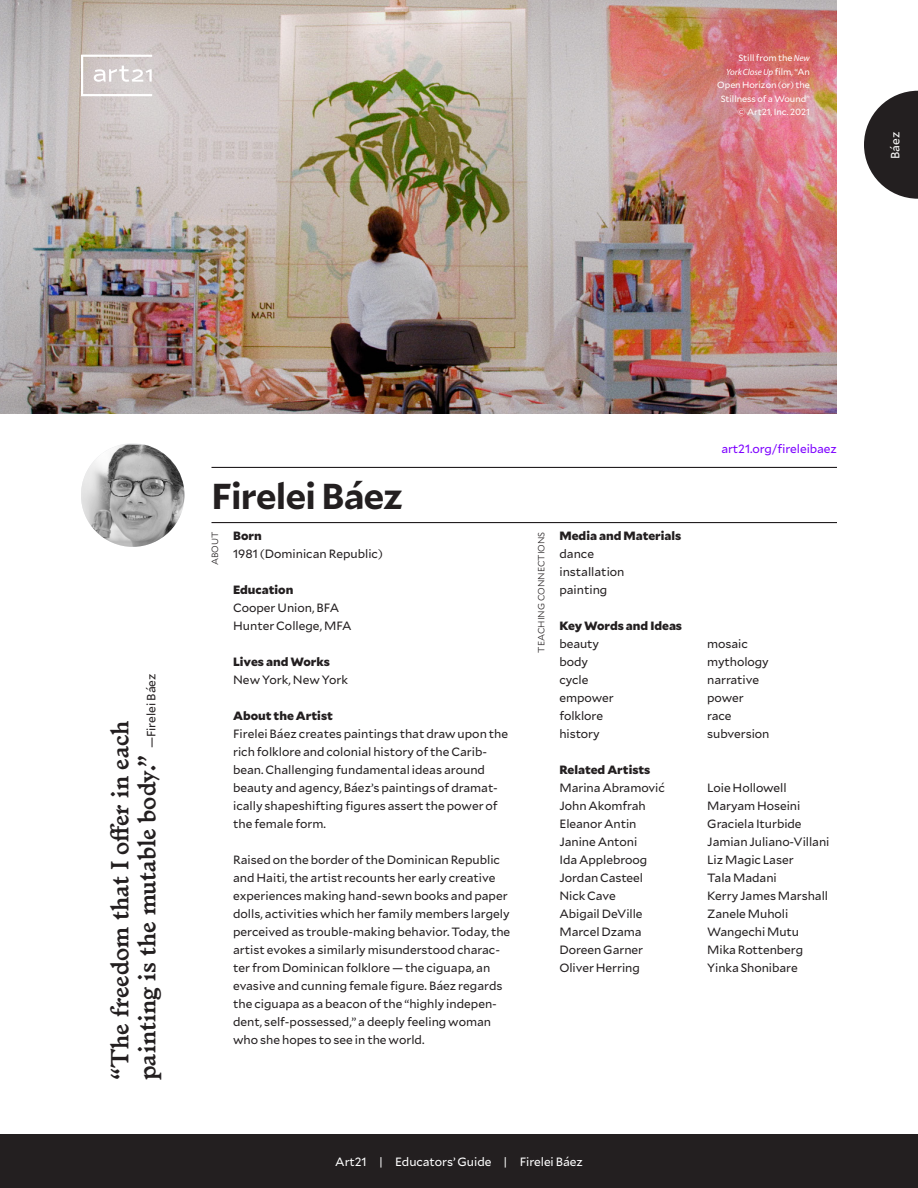
<style>
.page{position:relative;width:918px;height:1188px;background:#fff}
.page>*{position:absolute;margin:0;border:0;box-sizing:border-box;transform-origin:0 0}
.Name{font:700 36px "Mallory";letter-spacing:-.02em;color:#231f20}
.t1{font:600 24px/27px "Larish Alte";color:#231f20}
.About_text{font:12px/18px "Mallory";color:#231f20}
.About_titles{font:900 12px "Mallory";color:#231f20}
.Alphabet_Names{font:12px "Mallory";letter-spacing:-.005em;color:#fff}
.t2{font:12px "Mallory";letter-spacing:-.005em;color:#7d00ff}
.About_text-2{font:900 12px "Mallory";color:#231f20}
.Image_Caption{font:9px/13.5px "Mallory";letter-spacing:-.005em;color:#fff;text-align:right}
.all_caps_vertical_se{font:300 9px "Mallory";color:#231f20}
.s1{font-family:"Myriad Pro";font-style:italic}
.s2{font-family:"Mallory";font-weight:400;font-size:12px}
</style>
<div class="page">
<div style="left:0;top:1134px;width:918px;height:54px;background:#231f20"></div>
<hr style="left:212px;top:467px;width:625px;height:1px;background:#231f20">
<hr style="left:212px;top:522px;width:625px;height:1px;background:#231f20">
<img style="left:0;top:0;width:837px;height:414px">
<img style="left:81px;top:445px;width:103px;height:102px">
<svg style="left:81px;top:55px;width:71px;height:41px"></svg>
<svg style="left:864px;top:91px;width:54px;height:108px"></svg>
<p class="Image_Caption" style="left:717px;top:51px;width:94px">Still from the <span class="s1">New<br>York Close Up</span> film, “An<br>Open Horizon (or) the<br>Stillness of a Wound”</p>
<p class="Image_Caption" style="left:738px;top:105px;width:74px">© Art21, Inc. 2021</p>
<p class="Alphabet_Names" style="left:887px;top:159px;width:29px;rotate:-90deg">Báez</p>
<p class="t1" style="left:104px;top:1080px;width:408px;rotate:-90deg">“The freedom that I offer in each painting is the mutable body.” <span class="s2">—Firelei Báez</span></p>
<p class="Name" style="left:212px;top:470px;width:193px">Firelei Báez</p>
<p class="About_titles" style="left:233px;top:526px;width:30px">Born</p>
<p class="About_text" style="left:233px;top:544px;width:151px">1981 (Dominican Republic)</p>
<p class="About_titles" style="left:233px;top:580px;width:62px">Education</p>
<p class="About_text" style="left:233px;top:598px;width:108px">Cooper Union, BFA</p>
<p class="About_text" style="left:233px;top:616px;width:120px">Hunter College, MFA</p>
<p class="About_titles" style="left:233px;top:652px;width:98px">Lives and Works</p>
<p class="About_text" style="left:233px;top:670px;width:117px">New York, New York</p>
<p class="About_titles" style="left:233px;top:706px;width:101px">About the Artist</p>
<p class="About_text" style="left:233px;top:724px;width:277px">Firelei Báez creates paintings that draw upon the rich folklore and colonial history of the Carib&shy;bean. Challenging fundamental ideas around beauty and agency, Báez’s paintings of dramat&shy;ically shapeshifting figures assert the power of the female form.</p>
<p class="About_text" style="left:233px;top:850px;width:279px">Raised on the border of the Dominican Republic and Haiti, the artist recounts her early creative experiences making hand-sewn books and paper dolls, activities which her family members largely perceived as trouble-making behavior. Today, the artist evokes a similarly misunderstood charac&shy;ter from Dominican folklore — the ciguapa, an evasive and cunning female figure. Báez regards the ciguapa as a beacon of the “highly indepen&shy;dent, self-possessed,” a deeply feeling woman who she hopes to see in the world.</p>
<p class="all_caps_vertical_se" style="left:208px;top:565px;width:35px;rotate:-90deg">ABOUT</p>
<p class="all_caps_vertical_se" style="left:535px;top:653px;width:122px;rotate:-90deg">TEACHING CONNECTIONS</p>
<p class="About_text-2" style="left:559px;top:526px;width:123px">Media and Materials</p>
<p class="About_text" style="left:559px;top:544px;width:36px">dance</p>
<p class="About_text" style="left:559px;top:562px;width:67px">installation</p>
<p class="About_text" style="left:559px;top:580px;width:49px">painting</p>
<p class="About_titles" style="left:559px;top:616px;width:124px">Key Words and Ideas</p>
<p class="About_text" style="left:559px;top:634px;width:41px">beauty</p>
<p class="About_text" style="left:559px;top:652px;width:30px">body</p>
<p class="About_text" style="left:559px;top:670px;width:31px">cycle</p>
<p class="About_text" style="left:559px;top:688px;width:56px">empower</p>
<p class="About_text" style="left:559px;top:706px;width:45px">folklore</p>
<p class="About_text" style="left:559px;top:724px;width:42px">history</p>
<p class="About_titles" style="left:559px;top:760px;width:92px">Related Artists</p>
<p class="About_text" style="left:559px;top:778px;width:107px">Marina Abramović</p>
<p class="About_text" style="left:559px;top:796px;width:88px">John Akomfrah<br>Eleanor Antin</p>
<p class="About_text" style="left:559px;top:832px;width:79px">Janine Antoni</p>
<p class="About_text" style="left:559px;top:850px;width:89px">Ida Applebroog</p>
<p class="About_text" style="left:559px;top:868px;width:85px">Jordan Casteel</p>
<p class="About_text" style="left:559px;top:886px;width:58px">Nick Cave</p>
<p class="About_text" style="left:559px;top:904px;width:85px">Abigail DeVille</p>
<p class="About_text" style="left:559px;top:922px;width:84px">Marcel Dzama</p>
<p class="About_text" style="left:559px;top:940px;width:85px">Doreen Garner</p>
<p class="About_text" style="left:559px;top:958px;width:82px">Oliver Herring</p>
<p class="t2" style="left:721px;top:440px;width:117px">art21.org/fireleibaez</p>
<p class="About_text" style="left:707px;top:634px;width:42px">mosaic</p>
<p class="About_text" style="left:707px;top:652px;width:63px">mythology</p>
<p class="About_text" style="left:707px;top:670px;width:53px">narrative</p>
<p class="About_text" style="left:707px;top:688px;width:38px">power</p>
<p class="About_text" style="left:707px;top:706px;width:26px">race</p>
<p class="About_text" style="left:707px;top:724px;width:64px">subversion</p>
<p class="About_text" style="left:707px;top:778px;width:81px">Loie Hollowell</p>
<p class="About_text" style="left:707px;top:796px;width:95px">Maryam Hoseini</p>
<p class="About_text" style="left:707px;top:814px;width:96px">Graciela Iturbide</p>
<p class="About_text" style="left:707px;top:832px;width:124px">Jamian Juliano-Villani</p>
<p class="About_text" style="left:707px;top:850px;width:88px">Liz Magic Laser</p>
<p class="About_text" style="left:707px;top:868px;width:71px">Tala Madani</p>
<p class="About_text" style="left:707px;top:886px;width:122px">Kerry James Marshall<br>Zanele Muholi</p>
<p class="About_text" style="left:707px;top:922px;width:93px">Wangechi Mutu</p>
<p class="About_text" style="left:707px;top:940px;width:97px">Mika Rottenberg</p>
<p class="About_text" style="left:707px;top:958px;width:92px">Yinka Shonibare</p>
<p class="Alphabet_Names" style="left:335px;top:1153px;width:249px">Art21 | Educators’ Guide | Firelei Báez</p>
</div>
